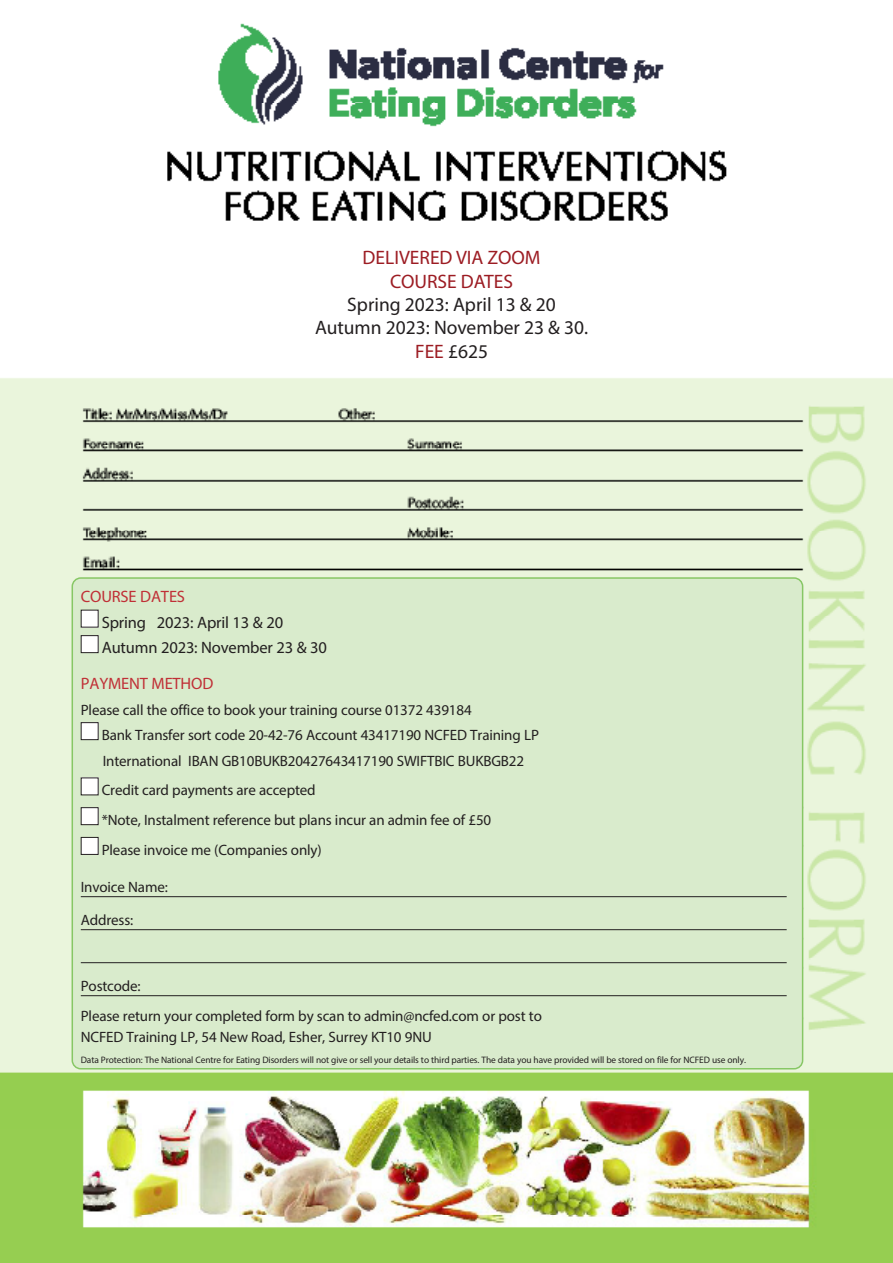
<style>
.page{position:relative;width:893px;height:1263px;background:#fff}
.page>*{position:absolute;margin:0;border:0;box-sizing:border-box;transform-origin:0 0}
.t1{font:19.5px "Myriad Pro";color:#231f20}
.t2{font:19.5px "Myriad Pro";color:#9c1c23}
.t3{font:16.5px "Myriad Pro";letter-spacing:-.01em;color:#231f20}
.t4{font:16.5px "Myriad Pro";letter-spacing:-.01em;color:#c02f36}
.t5{font:15px/25.5px "Myriad Pro";letter-spacing:-.01em;color:#231f20}
.t6{font:9.3px "Myriad Pro";letter-spacing:-.01em;color:#231f20}
.s1{color:#9c1c23}
</style>
<div class="page">
<img style="left:0;top:23px;width:893px;height:1240px">
<div style="left:5px;top:246px;width:888px;height:113px;background:#fff"></div>
<div style="left:72px;top:578px;width:731px;height:491px;background:#d9ebcc;border-radius:9px"></div>
<div style="left:72px;top:577px;width:731px;height:492px;border:2px solid #87c765;border-radius:9px"></div>
<hr style="left:81px;top:896px;width:706px;height:1px;background:#231f20">
<hr style="left:81px;top:929px;width:706px;height:1px;background:#231f20">
<hr style="left:81px;top:962px;width:706px;height:1px;background:#231f20">
<hr style="left:81px;top:995px;width:706px;height:1px;background:#231f20">
<div style="left:81px;top:610px;width:17px;height:17px;background:#fff"></div>
<div style="left:81px;top:636px;width:17px;height:17px;background:#fff"></div>
<div style="left:81px;top:635px;width:18px;height:18px;border:1px solid #231f20"></div>
<div style="left:81px;top:723px;width:17px;height:17px;background:#fff"></div>
<div style="left:81px;top:722px;width:18px;height:18px;border:1px solid #231f20"></div>
<div style="left:81px;top:778px;width:17px;height:17px;background:#fff"></div>
<div style="left:81px;top:808px;width:17px;height:17px;background:#fff"></div>
<div style="left:81px;top:807px;width:18px;height:18px;border:1px solid #231f20"></div>
<div style="left:81px;top:837px;width:17px;height:17px;background:#fff"></div>
<div style="left:81px;top:837px;width:18px;height:18px;border:1px solid #231f20"></div>
<p class="t2" style="left:363px;top:246px;width:179px">DELIVERED VIA ZOOM</p>
<p class="t2" style="left:390px;top:269px;width:124px">COURSE DATES</p>
<p class="t1" style="left:347px;top:292px;width:210px">Spring 2023: April 13 &amp; 20</p>
<p class="t1" style="left:315px;top:316px;width:275px">Autumn 2023: November 23 &amp; 30.</p>
<p class="t1" style="left:415px;top:339px;width:74px"><span class="s1">FEE</span> £625</p>
<p class="t4" style="left:81px;top:586px;width:106px">COURSE DATES</p>
<p class="t3" style="left:102px;top:612px;width:183px">Spring 2023: April 13 &amp; 20</p>
<p class="t3" style="left:102px;top:637px;width:227px">Autumn 2023: November 23 &amp; 30</p>
<p class="t4" style="left:81px;top:673px;width:134px">PAYMENT METHOD</p>
<p class="t5" style="left:81px;top:696px;width:392px">Please call the office to book your training course 01372 439184</p>
<p class="t5" style="left:102px;top:722px;width:439px">Bank Transfer sort code 20-42-76 Account 43417190 NCFED Training LP<br>International IBAN GB10BUKB20427643417190 SWIFTBIC BUKBGB22</p>
<p class="t5" style="left:102px;top:777px;width:215px">Credit card payments are accepted</p>
<p class="t5" style="left:102px;top:807px;width:391px">*Note, Instalment reference but plans incur an admin fee of £50</p>
<p class="t5" style="left:102px;top:837px;width:221px">Please invoice me (Companies only)</p>
<p class="t5" style="left:81px;top:874px;width:89px">Invoice Name:</p>
<p class="t5" style="left:81px;top:907px;width:54px">Address:</p>
<p class="t5" style="left:81px;top:973px;width:61px">Postcode:</p>
<p class="t5" style="left:81px;top:1005px;width:463px;line-height:21px">Please return your completed form by scan to admin@ncfed.com or post to<br>NCFED Training LP, 54 New Road, Esher, Surrey KT10 9NU</p>
<p class="t6" style="left:81px;top:1054px;width:667px">Data Protection: The National Centre for Eating Disorders will not give or sell your details to third parties. The data you have provided will be stored on file for NCFED use only.</p>
</div>
